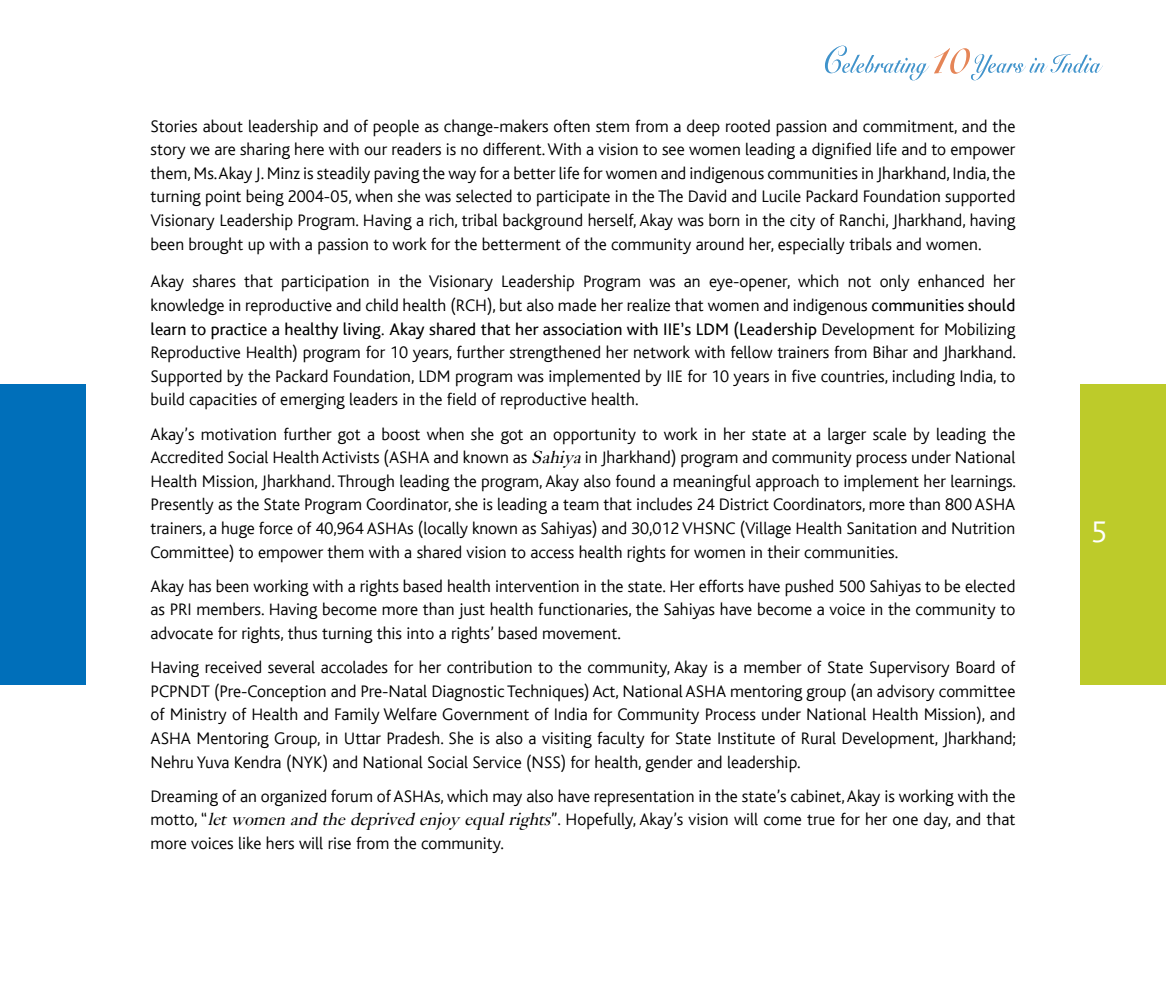
<style>
.page{position:relative;width:1166px;height:1008px;background:#fff}
.page>*{position:absolute;margin:0;border:0;box-sizing:border-box;transform-origin:0 0}
.t1{font:300 31.5px "Bliss";color:#fff}
.t2{font:300 17.5px/23.6px "Bliss";color:#000;text-align:justify}
.t3{font:17.5px "Bliss Pro";color:#000}
.s1{font-family:"Bliss Pro";font-weight:400}
.s2{font-family:"Bliss";font-weight:300}
.s3{font-weight:400;font-style:italic}
</style>
<div class="page">
<div style="left:0;top:384px;width:86px;height:300px;background:#006fba"></div>
<div style="left:1080px;top:384px;width:86px;height:300px;background:#bdcb2a"></div>
<hr style="left:0;top:684px;width:1px;height:324px;background:#92c7ea">
<svg style="left:825px;top:46px;width:277px;height:34px"></svg>
<p class="t2" style="left:150px;top:114px;width:866px">Stories about leadership and of people as change-makers often stem from a deep rooted passion and commitment, and the story we are sharing here with our readers is no different. With a vision to see women leading a dignified life and to empower them, Ms. Akay J. Minz is steadily paving the way for a better life for women and indigenous communities in Jharkhand, India, the turning point being 2004-05, when she was selected to participate in the The David and Lucile Packard Foundation supported Visionary Leadership Program. Having a rich, tribal background herself, Akay was born in the city of Ranchi, Jharkhand, having been brought up with a passion to work for the betterment of the community around her, especially tribals and women.</p>
<p class="t2" style="left:150px;top:270px;width:866px">Akay shares that participation in the Visionary Leadership Program was an eye-opener, which not only enhanced her knowledge in reproductive and child health (RCH), but also made her realize that women and indigenous <span class="s1">communities should</span></p>
<p class="t3" style="left:150px;top:318px;width:866px">learn to practice a healthy living. Akay shared that her association with IIE’s LDM (Leadership <span class="s2">Development for Mobilizing</span></p>
<p class="t2" style="left:150px;top:341px;width:867px">Reproductive Health) program for 10 years, further strengthened her network with fellow trainers from Bihar and Jharkhand.<br>Supported by the Packard Foundation, LDM program was implemented by IIE for 10 years in five countries, including India, to build capacities of emerging leaders in the field of reproductive health.</p>
<p class="t2" style="left:150px;top:422px;width:867px">Akay’s motivation further got a boost when she got an opportunity to work in her state at a larger scale by leading the Accredited Social Health Activists (ASHA and known as <span class="s3">Sahiya</span> in Jharkhand) program and community process under National Health Mission, Jharkhand. Through leading the program, Akay also found a meaningful approach to implement her learnings.<br>Presently as the State Program Coordinator, she is leading a team that includes 24 District Coordinators, more than 800 ASHA trainers, a huge force of 40,964 ASHAs (locally known as Sahiyas) and 30,012 VHSNC (Village Health Sanitation and Nutrition Committee) to empower them with a shared vision to access health rights for women in their communities.</p>
<p class="t2" style="left:150px;top:575px;width:866px">Akay has been working with a rights based health intervention in the state. Her efforts have pushed 500 Sahiyas to be elected as PRI members. Having become more than just health functionaries, the Sahiyas have become a voice in the community to advocate for rights, thus turning this into a rights’ based movement.</p>
<p class="t2" style="left:150px;top:656px;width:867px">Having received several accolades for her contribution to the community, Akay is a member of State Supervisory Board of PCPNDT (Pre-Conception and Pre-Natal Diagnostic Techniques) Act, National ASHA mentoring group (an advisory committee of Ministry of Health and Family Welfare Government of India for Community Process under National Health Mission), and ASHA Mentoring Group, in Uttar Pradesh. She is also a visiting faculty for State Institute of Rural Development, Jharkhand; Nehru Yuva Kendra (NYK) and National Social Service (NSS) for health, gender and leadership.</p>
<p class="t2" style="left:150px;top:785px;width:866px">Dreaming of an organized forum of ASHAs, which may also have representation in the state’s cabinet, Akay is working with the motto, “<span class="s3">let women and the deprived enjoy equal rights</span>”. Hopefully, Akay’s vision will come true for her one day, and that more voices like hers will rise from the community.</p>
<h1 class="t1" style="left:1090px;top:515px;width:18px">5</h1>
</div>
